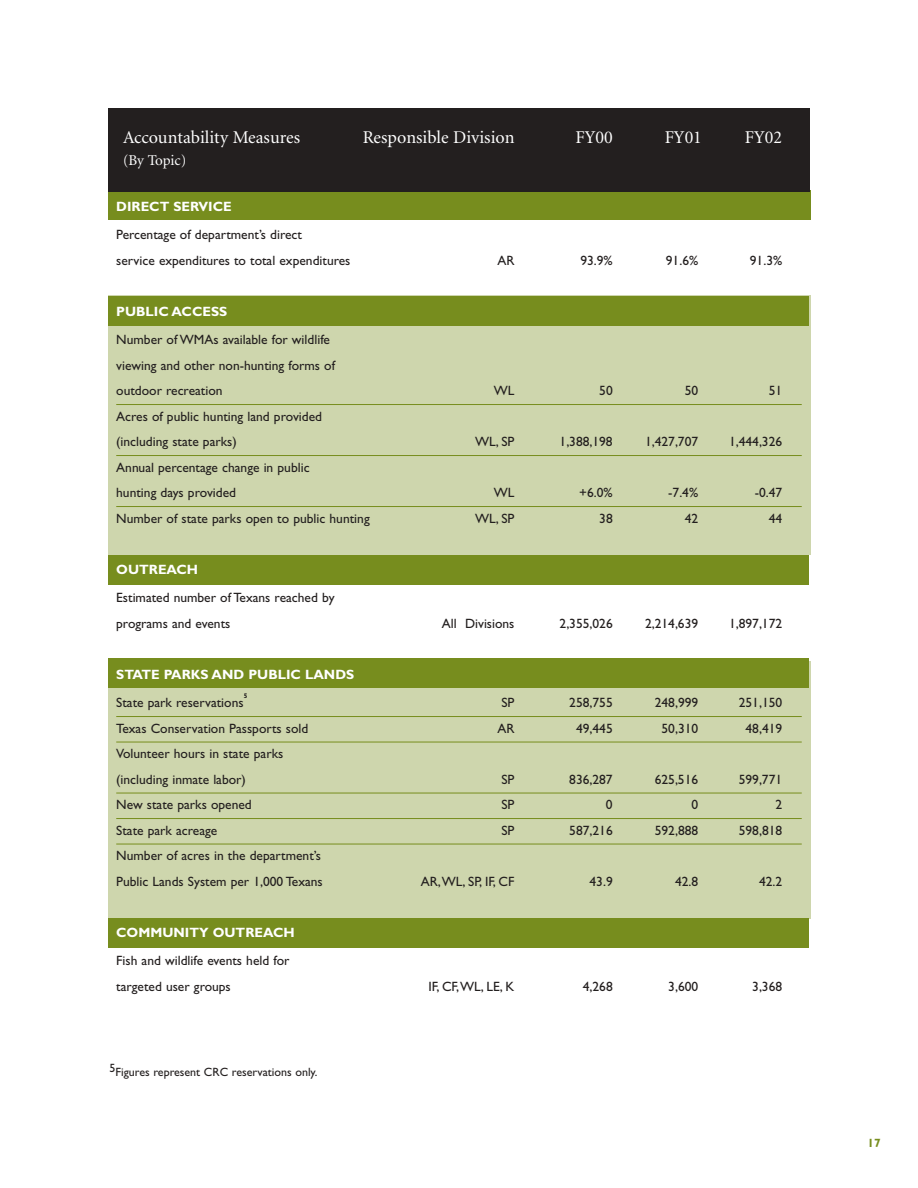
<style>
.page{position:relative;width:918px;height:1188px;background:#fff}
.page>*{position:absolute;margin:0;border:0;box-sizing:border-box;transform-origin:0 0}
.t1{font:18px "Minion";color:#fff}
.t2{font:15px "Minion";letter-spacing:-.005em;color:#fff}
.t3{font:13.5px/25.5px "Gill Sans";color:#231f1f}
.t4{font:700 13.5px "Gill Sans";color:#fff}
.t5{font:12px "Gill Sans";color:#231f1f}
.t6{font:700 12px "Gill Sans";color:#778d1e}
.t7{font:700 6.75px "Gill Sans";color:#231f1f}
</style>
<div class="page">
<div style="left:108px;top:661px;width:702px;height:258px;background:#ced6ad"></div>
<div style="left:108px;top:918px;width:701px;height:29px;background:#778d1e"></div>
<div style="left:108px;top:658px;width:701px;height:29px;background:#778d1e"></div>
<div style="left:108px;top:555px;width:701px;height:29px;background:#778d1e"></div>
<div style="left:108px;top:296px;width:702px;height:259px;background:#ced6ad"></div>
<div style="left:108px;top:296px;width:701px;height:30px;background:#778d1e"></div>
<div style="left:108px;top:190px;width:702px;height:30px;background:#778d1e"></div>
<hr style="left:116px;top:404px;width:686px;height:1px;background:#778d1e">
<hr style="left:116px;top:455px;width:686px;height:1px;background:#778d1e">
<hr style="left:116px;top:506px;width:686px;height:1px;background:#778d1e">
<hr style="left:116px;top:716px;width:686px;height:1px;background:#778d1e">
<hr style="left:116px;top:742px;width:686px;height:1px;background:#778d1e">
<hr style="left:116px;top:793px;width:686px;height:1px;background:#778d1e">
<hr style="left:116px;top:818px;width:686px;height:1px;background:#778d1e">
<hr style="left:116px;top:844px;width:686px;height:1px;background:#778d1e">
<div style="left:108px;top:108px;width:702px;height:83px;background:#231f1f"></div>
<h1 class="t1" style="left:123px;top:130px;width:179px">Accountability Measures</h1>
<h1 class="t1" style="left:363px;top:130px;width:153px">Responsible Division</h1>
<h1 class="t1" style="left:575px;top:130px;width:39px">FY00</h1>
<h1 class="t1" style="left:665px;top:130px;width:39px">FY01</h1>
<h1 class="t1" style="left:745px;top:130px;width:39px">FY02</h1>
<p class="t2" style="left:123px;top:155px;width:65px">(By Topic)</p>
<p class="t4" style="left:116px;top:202px;width:117px">DIRECT SERVICE</p>
<p class="t3" style="left:116px;top:224px;width:236px">Percentage of department’s direct<br>service expenditures to total expenditures</p>
<p class="t4" style="left:116px;top:307px;width:113px">PUBLIC ACCESS</p>
<p class="t3" style="left:116px;top:329px;width:220px">Number of WMAs available for wildlife viewing and other non-hunting forms of outdoor recreation</p>
<p class="t3" style="left:116px;top:405px;width:207px">Acres of public hunting land provided (including state parks)</p>
<p class="t3" style="left:116px;top:456px;width:195px">Annual percentage change in public hunting days provided</p>
<p class="t3" style="left:497px;top:249px;width:19px">AR</p>
<p class="t3" style="left:580px;top:249px;width:34px">93.9%</p>
<p class="t3" style="left:666px;top:249px;width:34px">91.6%</p>
<p class="t3" style="left:750px;top:249px;width:34px">91.3%</p>
<p class="t3" style="left:494px;top:380px;width:22px">WL</p>
<p class="t3" style="left:599px;top:380px;width:15px">50</p>
<p class="t3" style="left:685px;top:380px;width:15px">50</p>
<p class="t3" style="left:769px;top:380px;width:15px">51</p>
<p class="t3" style="left:475px;top:431px;width:41px">WL, SP</p>
<p class="t3" style="left:560px;top:431px;width:55px">1,388,198</p>
<p class="t3" style="left:645px;top:431px;width:55px">1,427,707</p>
<p class="t3" style="left:729px;top:431px;width:55px">1,444,326</p>
<p class="t3" style="left:494px;top:482px;width:22px">WL</p>
<p class="t3" style="left:579px;top:482px;width:35px">+6.0%</p>
<p class="t3" style="left:668px;top:482px;width:31px">-7.4%</p>
<p class="t3" style="left:755px;top:482px;width:29px">-0.47</p>
<p class="t3" style="left:116px;top:507px;width:255px">Number of state parks open to public hunting</p>
<p class="t3" style="left:475px;top:507px;width:41px">WL, SP</p>
<p class="t3" style="left:599px;top:507px;width:15px">38</p>
<p class="t3" style="left:685px;top:507px;width:15px">42</p>
<p class="t3" style="left:769px;top:507px;width:15px">44</p>
<p class="t4" style="left:116px;top:565px;width:83px">OUTREACH</p>
<p class="t3" style="left:116px;top:587px;width:220px">Estimated number of Texans reached by programs and events</p>
<p class="t3" style="left:442px;top:612px;width:74px">All Divisions</p>
<p class="t3" style="left:560px;top:612px;width:55px">2,355,026</p>
<p class="t3" style="left:645px;top:612px;width:55px">2,214,639</p>
<p class="t3" style="left:729px;top:612px;width:55px">1,897,172</p>
<p class="t4" style="left:116px;top:670px;width:240px">STATE PARKS AND PUBLIC LANDS</p>
<p class="t3" style="left:116px;top:692px;width:129px">State park reservations</p>
<p class="t7" style="left:244px;top:694px;width:5px">5</p>
<p class="t3" style="left:501px;top:692px;width:15px">SP</p>
<p class="t3" style="left:569px;top:692px;width:45px">258,755</p>
<p class="t3" style="left:655px;top:692px;width:45px">248,999</p>
<p class="t3" style="left:739px;top:692px;width:45px">251,150</p>
<p class="t3" style="left:116px;top:717px;width:194px">Texas Conservation Passports sold</p>
<p class="t3" style="left:497px;top:717px;width:19px">AR</p>
<p class="t3" style="left:576px;top:717px;width:38px">49,445</p>
<p class="t3" style="left:662px;top:717px;width:38px">50,310</p>
<p class="t3" style="left:746px;top:717px;width:38px">48,419</p>
<p class="t3" style="left:116px;top:743px;width:169px">Volunteer hours in state parks (including inmate labor)</p>
<p class="t3" style="left:501px;top:768px;width:15px">SP</p>
<p class="t3" style="left:569px;top:768px;width:45px">836,287</p>
<p class="t3" style="left:655px;top:768px;width:45px">625,516</p>
<p class="t3" style="left:739px;top:768px;width:45px">599,771</p>
<p class="t3" style="left:116px;top:794px;width:137px">New state parks opened</p>
<p class="t3" style="left:501px;top:794px;width:15px">SP</p>
<p class="t3" style="left:606px;top:794px;width:8px">0</p>
<p class="t3" style="left:691px;top:794px;width:8px">0</p>
<p class="t3" style="left:775px;top:794px;width:8px">2</p>
<p class="t3" style="left:116px;top:819px;width:103px">State park acreage</p>
<p class="t3" style="left:501px;top:819px;width:15px">SP</p>
<p class="t3" style="left:569px;top:819px;width:45px">587,216</p>
<p class="t3" style="left:655px;top:819px;width:45px">592,888</p>
<p class="t3" style="left:739px;top:819px;width:45px">598,818</p>
<p class="t3" style="left:116px;top:845px;width:208px">Number of acres in the department’s<br>Public Lands System per 1,000 Texans</p>
<p class="t3" style="left:421px;top:870px;width:95px">AR,WL, SP, IF, CF</p>
<p class="t3" style="left:590px;top:870px;width:25px">43.9</p>
<p class="t3" style="left:675px;top:870px;width:25px">42.8</p>
<p class="t3" style="left:759px;top:870px;width:25px">42.2</p>
<p class="t4" style="left:116px;top:928px;width:180px">COMMUNITY OUTREACH</p>
<p class="t3" style="left:116px;top:950px;width:175px">Fish and wildlife events held for targeted user groups</p>
<p class="t5" style="left:110px;top:1068px;width:210px">5Figures represent CRC reservations only.</p>
<p class="t3" style="left:429px;top:975px;width:87px">IF, CF,WL, LE, K</p>
<p class="t3" style="left:583px;top:975px;width:31px">4,268</p>
<p class="t3" style="left:668px;top:975px;width:31px">3,600</p>
<p class="t3" style="left:752px;top:975px;width:31px">3,368</p>
<p class="t6" style="left:868px;top:1139px;width:15px">17</p>
</div>
